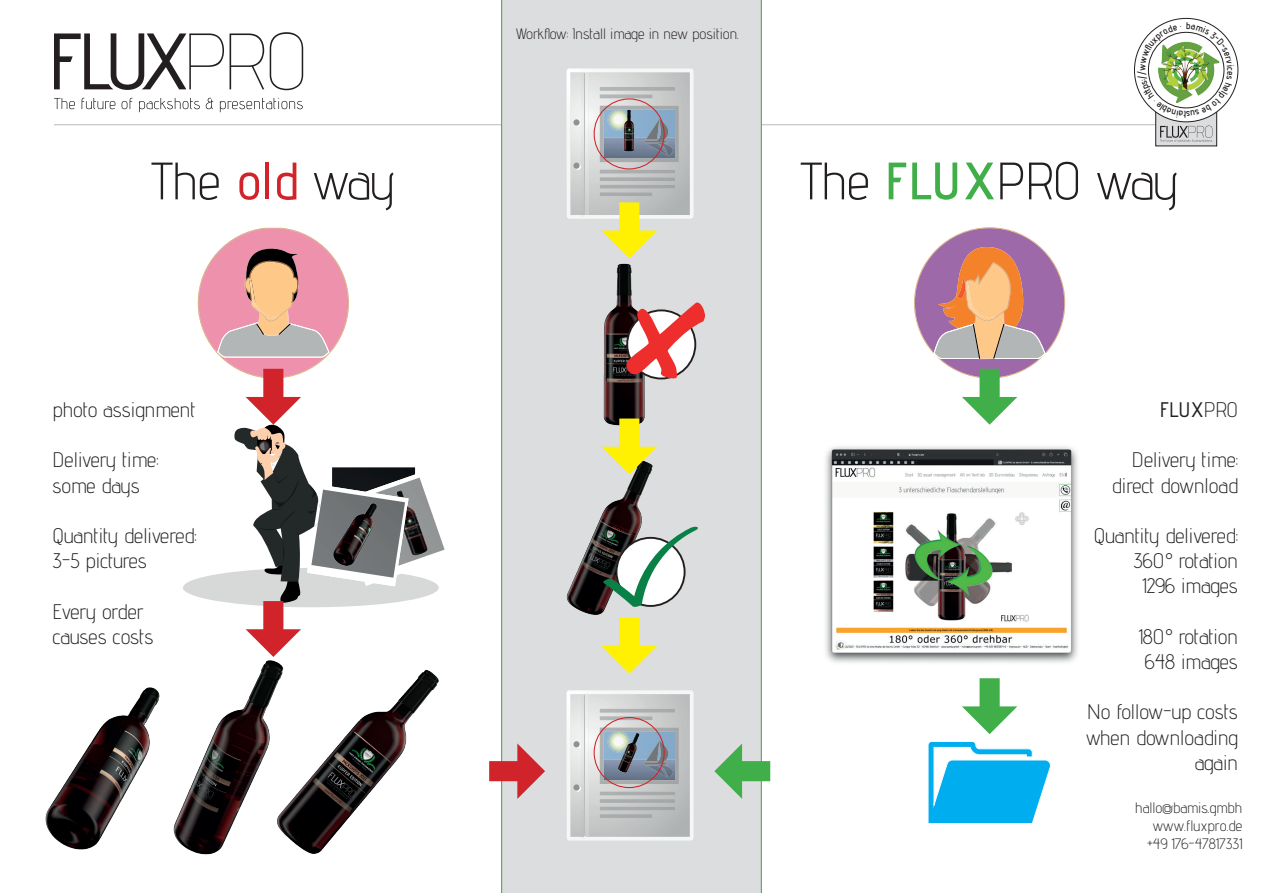
<style>
.page{position:relative;width:1263px;height:893px;background:#fff}
.page>*{position:absolute;margin:0;border:0;box-sizing:border-box;transform-origin:0 0}
.t1{font:300 52.5px "Advent Pro";letter-spacing:-.015em;color:#231f20}
.t2{font:300 21px/25.2px "Advent Pro";color:#231f20}
.t3{font:500 21px "Advent Pro";color:#231f20}
.t4{font:300 15px/18px "Advent Pro";color:#231f20;text-align:right}
.s1{font-weight:500;color:#d1232a}
.s2{font-weight:600;color:#40ae49}
.s3{font-weight:300}
</style>
<div class="page">
<hr style="left:54px;top:124px;width:1155px;height:1px;background:#bcbdc0">
<div style="left:501px;top:0;width:261px;height:893px;background:#dcdddf"></div>
<svg style="left:566px;top:690px;width:128px;height:165px;background:#c9cbcc"></svg>
<svg style="left:54px;top:33px;width:170px;height:57px"></svg>
<svg style="left:230px;top:33px;width:34px;height:56px"></svg>
<svg style="left:270px;top:32px;width:33px;height:58px"></svg>
<svg style="left:54px;top:98px;width:249px;height:14px"></svg>
<img style="left:583px;top:261px;width:78px;height:167px">
<img style="left:600px;top:732px;width:59px;height:41px">
<img style="left:545px;top:453px;width:143px;height:167px">
<svg style="left:626px;top:302px;width:79px;height:77px"></svg>
<svg style="left:602px;top:526px;width:97px;height:81px"></svg>
<svg style="left:566px;top:68px;width:128px;height:190px;background:#c7c9be"></svg>
<svg style="left:915px;top:228px;width:149px;height:197px"></svg>
<svg style="left:489px;top:743px;width:56px;height:56px;background:#da9194"></svg>
<svg style="left:714px;top:743px;width:56px;height:56px;background:#9bcba0"></svg>
<svg style="left:602px;top:419px;width:55px;height:55px;background:#d9d46b"></svg>
<svg style="left:602px;top:618px;width:55px;height:56px;background:#ebe57f"></svg>
<svg style="left:183px;top:228px;width:256px;height:418px"></svg>
<img style="left:825px;top:446px;width:253px;height:217px">
<svg style="left:928px;top:741px;width:123px;height:83px"></svg>
<svg style="left:962px;top:678px;width:55px;height:56px"></svg>
<img style="left:45px;top:687px;width:160px;height:168px">
<img style="left:298px;top:488px;width:89px;height:86px">
<img style="left:205px;top:646px;width:234px;height:209px">
<img style="left:387px;top:462px;width:58px;height:119px">
<div style="left:594px;top:98px;width:71px;height:71px;border:1px solid #d1232a;border-radius:50%"></div>
<div style="left:594px;top:717px;width:71px;height:71px;border:1px solid #d1232a;border-radius:50%"></div>
<svg style="left:1156px;top:109px;width:61px;height:37px"></svg>
<div style="left:1155px;top:109px;width:62px;height:37px;border:1px solid #231f20"></div>
<img style="left:1135px;top:49px;width:102px;height:42px">
<svg style="left:1160px;top:126px;width:52px;height:16px"></svg>
<svg style="left:1137px;top:22px;width:97px;height:96px"></svg>
<p class="t4" style="left:515px;top:25px;width:226px">Workflow: Install image in new position.</p>
<h1 class="t1" style="left:151px;top:149px;width:245px">The <span class="s1">old</span> way</h1>
<h1 class="t1" style="left:801px;top:149px;width:379px">The <span class="s2">FLUX</span>PRO way</h1>
<p class="t2" style="left:53px;top:397px;width:144px">photo assignment</p>
<p class="t2" style="left:53px;top:447px;width:108px">Delivery time: some days</p>
<p class="t2" style="left:53px;top:523px;width:146px">Quantity delivered:<br>3-5 pictures</p>
<p class="t2" style="left:53px;top:598px;width:102px">Every order causes costs</p>
<p class="t3" style="left:1160px;top:397px;width:80px">FLUX<span class="s3">PRO</span></p>
<p class="t2" style="left:1112px;top:447px;width:128px;text-align:right">Delivery time: direct download</p>
<p class="t2" style="left:1094px;top:523px;width:146px;text-align:right">Quantity delivered:<br>360° rotation<br>1296 images</p>
<p class="t2" style="left:1138px;top:623px;width:101px;text-align:center">180° rotation<br>648 images</p>
<p class="t2" style="left:1086px;top:699px;width:153px;text-align:right">No follow-up costs when downloading again</p>
<p class="t4" style="left:1135px;top:798px;width:108px">hallo@bamis.gmbh www.fluxpro.de +49 176-47817331</p>
</div>
